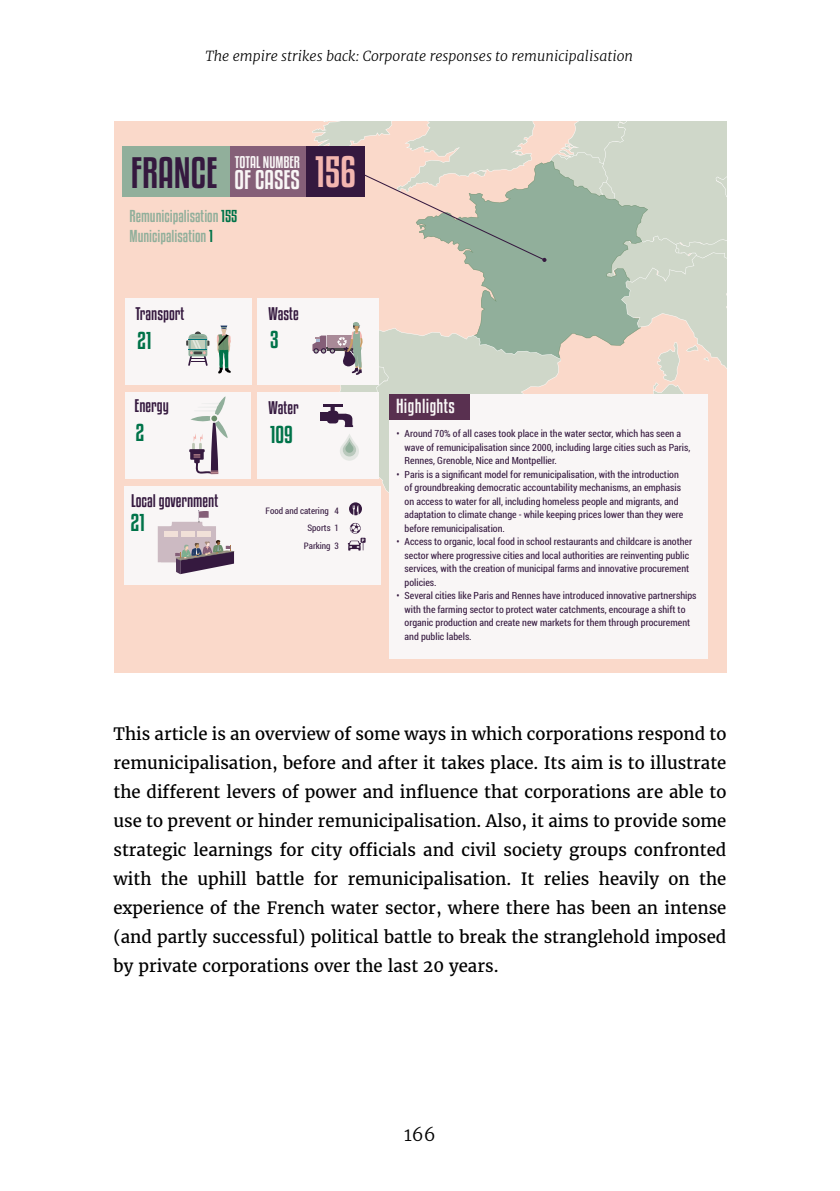
<style>
.page{position:relative;width:840px;height:1191px;background:#fff}
.page>*{position:absolute;margin:0;border:0;box-sizing:border-box;transform-origin:0 0}
.t1{font:39px "Kenyan Coffee Rg";color:#35193f}
.t2{font:39px "Kenyan Coffee Rg";color:#f3b6b0}
.t3{font:23.8px "Kenyan Coffee Rg";color:#f9f6f6}
.t4{font:21.6px "Kenyan Coffee Rg";color:#007349}
.t5{font:18px "Kenyan Coffee Rg";letter-spacing:.02em;color:#f9f6f6}
.t6{font:300 18px "Merriweather";color:#000}
.t7{font:16.8px/29px "Merriweather";color:#000;text-align:justify}
.t8{font:16.2px "Kenyan Coffee Rg";color:#35193f}
.t9{font:15.4px/19.8px "Kenyan Coffee Rg";color:#91af9b}
.t10{font:15px "Kenyan Coffee Rg";color:#f9f6f6}
.t11{font:italic 300 14px "Merriweather";color:#000}
.t12{font:10px/13.6px "Roboto Condensed";color:#35193f}
.t13{font:9px/17.6px "Roboto Condensed";color:#35193f;text-align:right}
.s1{color:#007349}
</style>
<div class="page">
<div style="left:113px;top:121px;width:613px;height:551px;background:#fad9ca"></div>
<div style="left:388px;top:394px;width:319px;height:265px;background:#f9f6f6"></div>
<div style="left:257px;top:298px;width:121px;height:86px;background:#f9f6f6"></div>
<div style="left:257px;top:392px;width:121px;height:87px;background:#f9f6f6"></div>
<div style="left:125px;top:392px;width:125px;height:87px;background:#f9f6f6"></div>
<div style="left:124px;top:486px;width:256px;height:99px;background:#f9f6f6"></div>
<svg style="left:158px;top:510px;width:76px;height:64px"></svg>
<div style="left:122px;top:146px;width:108px;height:51px;background:#91af9b"></div>
<div style="left:230px;top:146px;width:75px;height:51px;background:#855f78"></div>
<div style="left:306px;top:146px;width:58px;height:51px;background:#35193f"></div>
<hr style="left:189px;top:449px;width:15px;height:3px;background:#35193f">
<svg style="left:190px;top:396px;width:37px;height:78px"></svg>
<div style="left:124px;top:298px;width:127px;height:87px;background:#f9f6f6"></div>
<div style="left:194px;top:331px;width:7px;height:7px;background:#404240;border-radius:50%"></div>
<svg style="left:186px;top:334px;width:23px;height:32px"></svg>
<svg style="left:217px;top:325px;width:14px;height:49px"></svg>
<svg style="left:312px;top:121px;width:414px;height:394px"></svg>
<svg style="left:347px;top:523px;width:18px;height:27px"></svg>
<h3 class="t11" style="left:205px;top:47px;width:429px">The empire strikes back: Corporate responses to remunicipalisation</h3>
<h3 class="t10" style="left:234px;top:153px;width:67px">TOTAL NUMBER</h3>
<h2 class="t3" style="left:234px;top:165px;width:67px">OF CASES</h2>
<h1 class="t1" style="left:131px;top:149px;width:88px">FRANCE</h1>
<h3 class="t9" style="left:129px;top:206px;width:109px">Remunicipalisation <span class="s1">155<br></span>Municipalisation <span class="s1">1</span></h3>
<h1 class="t2" style="left:315px;top:148px;width:43px">156</h1>
<h3 class="t8" style="left:135px;top:304px;width:50px">Transport</h3>
<h3 class="t4" style="left:137px;top:327px;width:16px">21</h3>
<h3 class="t8" style="left:268px;top:303px;width:32px">Waste</h3>
<h3 class="t4" style="left:270px;top:327px;width:10px">3</h3>
<h3 class="t5" style="left:396px;top:395px;width:60px">Highlights</h3>
<h3 class="t8" style="left:134px;top:396px;width:36px">Energy</h3>
<h3 class="t4" style="left:136px;top:419px;width:10px">2</h3>
<p class="t12" style="left:404px;top:426px;width:287px;text-indent:-8px">• Around 70% of all cases took place in the water sector, which has seen a wave of remunicipalisation since 2000, including large cities such as Paris,<br>Rennes, Grenoble, Nice and Montpellier.</p>
<p class="t12" style="left:404px;top:467px;width:280px;text-indent:-8px">• Paris is a significant model for remunicipalisation, with the introduction of groundbreaking democratic accountability mechanisms, an emphasis on access to water for all, including homeless people and migrants, and adaptation to climate change - while keeping prices lower than they were before remunicipalisation.</p>
<p class="t12" style="left:404px;top:534px;width:289px;text-indent:-8px">• Access to organic, local food in school restaurants and childcare is another sector where progressive cities and local authorities are reinventing public services, with the creation of municipal farms and innovative procurement policies.</p>
<p class="t12" style="left:404px;top:588px;width:293px;text-indent:-8px">• Several cities like Paris and Rennes have introduced innovative partnerships with the farming sector to protect water catchments, encourage a shift to organic production and create new markets for them through procurement and public labels.</p>
<h3 class="t8" style="left:268px;top:398px;width:31px">Water</h3>
<h3 class="t4" style="left:270px;top:421px;width:24px">109</h3>
<h3 class="t8" style="left:131px;top:490px;width:89px">Local government</h3>
<h3 class="t4" style="left:130px;top:509px;width:16px">21</h3>
<p class="t13" style="left:265px;top:501px;width:75px">Food and catering 4<br>Sports 1<br>Parking 3</p>
<p class="t7" style="left:113px;top:719px;width:614px">This article is an overview of some ways in which corporations respond to remunicipalisation, before and after it takes place. Its aim is to illustrate the different levers of power and influence that corporations are able to use to prevent or hinder remunicipalisation. Also, it aims to provide some strategic learnings for city officials and civil society groups confronted with the uphill battle for remunicipalisation. It relies heavily on the experience of the French water sector, where there has been an intense (and partly successful) political battle to break the stranglehold imposed by private corporations over the last 20 years.</p>
<h3 class="t6" style="left:404px;top:1123px;width:33px">166</h3>
</div>
